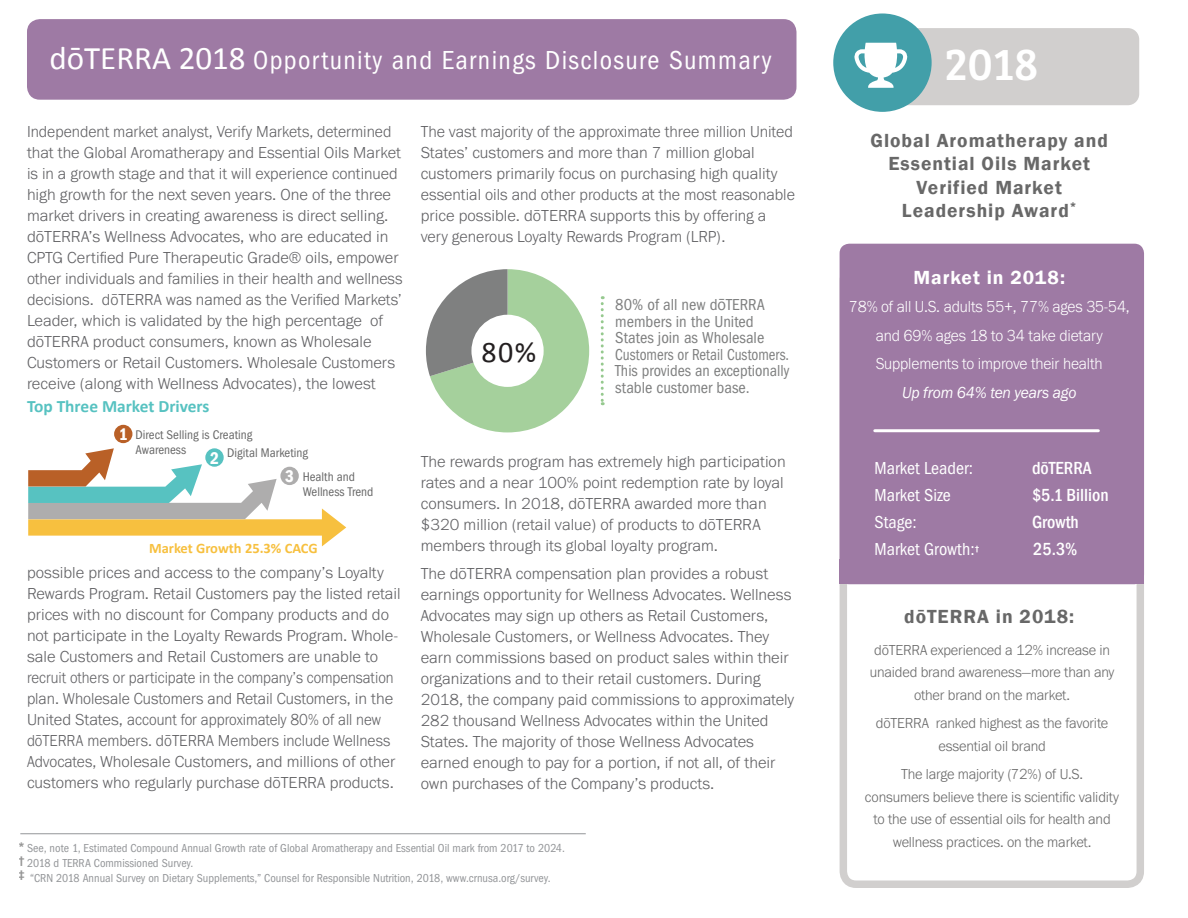
<style>
.page{position:relative;width:1188px;height:918px;background:#fff}
.page>*{position:absolute;margin:0;border:0;box-sizing:border-box;transform-origin:0 0}
.t1{font:46.5px "Bree Serif";color:#fff}
.t2{font:30px "Calibri";color:#231f20}
.t3{font:condensed 27px "Franklin Gothic";letter-spacing:.05em;color:#fff}
.t4{font:600 19.5px "Franklin Gothic";letter-spacing:.05em;color:#686868}
.t5{font:600 19.5px "Franklin Gothic";letter-spacing:.05em;color:#fff}
.t6{font:condensed 18px "Franklin Gothic";color:#fff}
.t7{font:500 condensed 18px "Franklin Gothic";color:#fff}
.t8{font:700 17.4px "Calibri";color:#57c2c1}
.t9{font:600 condensed 17.4px "Franklin Gothic";color:#fff}
.t10{font:300 16.5px/21px "Franklin Gothic URW";color:#616164}
.t11{font:300 16.5px/21px "Franklin Gothic URW";color:#616164;scale:.95 1}
.t12{font:condensed 16.5px/16.5px "Franklin Gothic";color:#7f8080}
.t13{font:300 16.5px/28.5px "Franklin Gothic URW";letter-spacing:-.01em;color:#fff;text-align:center;scale:.94 1}
.t14{font:16.5px "Franklin Gothic URW Boo Ita";letter-spacing:-.015em;color:#fff;scale:.94 1}
.t15{font:300 15px/22.5px "Franklin Gothic URW";letter-spacing:-.01em;color:#686868;text-align:center;scale:.96 1}
.t16{font:700 14.55px "Calibri";color:#f7c03f}
.t17{font:condensed 13.05px/14.5px "Franklin Gothic";color:#686868}
.t18{font:condensed 12px "Franklin Gothic";color:#939598}
.t19{font:600 11.4px/14px "Franklin Gothic";color:#686868;text-align:justify}
.t20{font:600 7.8px "Franklin Gothic";color:#fff}
.s1{font-family:"Calibri";font-stretch:normal;font-size:33px}
.s2{font-stretch:normal}
</style>
<div class="page">
<div style="left:840px;top:264px;width:304px;height:624px;border:8px solid #d1cfce;border-radius:13px"></div>
<div style="left:840px;top:244px;width:304px;height:340px;background:#9e7aa4;border-radius:10px"></div>
<div style="left:840px;top:560px;width:304px;height:24px;background:#9e7aa4"></div>
<div style="left:27px;top:19px;width:769px;height:81px;background:#9e7aa4;border-radius:13px"></div>
<svg style="left:426px;top:269px;width:163px;height:163px"></svg>
<svg style="left:601px;top:296px;width:3px;height:109px"></svg>
<div style="left:885px;top:28px;width:254px;height:77px;background:#d1cfce;border-radius:11px"></div>
<div style="left:833px;top:13px;width:99px;height:99px;background:#429fa9;border-radius:50%"></div>
<svg style="left:854px;top:43px;width:54px;height:45px"></svg>
<svg style="left:28px;top:448px;width:318px;height:98px"></svg>
<div style="left:114px;top:425px;width:18px;height:18px;background:#b96027;border-radius:50%"></div>
<div style="left:205px;top:448px;width:19px;height:19px;background:#57c2c1;border-radius:50%"></div>
<div style="left:280px;top:467px;width:19px;height:18px;background:#aeadad;border-radius:50%"></div>
<hr style="left:875px;top:429px;width:223px;height:3px;background:#fff">
<hr style="left:20px;top:833px;width:566px;height:1px;background:#939598">
<p class="t3" style="left:50px;top:45px;width:724px"><span class="s1">dōTERRA 2018</span> Opportunity and Earnings Disclosure Summary</p>
<p class="t11" style="left:27px;top:120px;width:397px">Independent market analyst, Verify Markets, determined that the Global Aromatherapy and Essential Oils Market is in a growth stage and that it will experience continued high growth for the next seven years. One of the three market drivers in creating awareness is direct selling. dōTERRA’s Wellness Advocates, who are educated in CPTG Certified Pure Therapeutic Grade® oils, empower other individuals and families in their health and wellness decisions. dōTERRA was named as the Verified Markets’ Leader, which is validated by the high percentage of dōTERRA product consumers, known as Wholesale Customers or Retail Customers. Wholesale Customers receive (along with Wellness Advocates), the lowest</p>
<p class="t8" style="left:27px;top:395px;width:184px">Top Three Market Drivers</p>
<p class="t9" style="left:119px;top:423px;width:10px">1</p>
<p class="t17" style="left:136px;top:428px;width:118px">Direct Selling is Creating<br>Awareness</p>
<p class="t17" style="left:227px;top:445px;width:82px">Digital Marketing</p>
<p class="t9" style="left:210px;top:446px;width:10px">2</p>
<p class="t9" style="left:285px;top:465px;width:10px">3</p>
<p class="t17" style="left:303px;top:470px;width:72px">Health and<br>Wellness Trend</p>
<p class="t16" style="left:149px;top:539px;width:170px">Market Growth 25.3% CACG</p>
<p class="t10" style="left:27px;top:561px;width:375px">possible prices and access to the company’s Loyalty Rewards Program. Retail Customers pay the listed retail prices with no discount for Company products and do not participate in the Loyalty Rewards Program. Whole&shy;sale Customers and Retail Customers are unable to recruit others or participate in the company’s compensation plan. Wholesale Customers and Retail Customers, in the United States, account for approximately 80% of all new dōTERRA members. dōTERRA Members include Wellness Advocates, Wholesale Customers, and millions of other customers who regularly purchase dōTERRA products.</p>
<p class="t10" style="left:421px;top:120px;width:376px">The vast majority of the approximate three million United States’ customers and more than 7 million global customers primarily focus on purchasing high quality essential oils and other products at the most reasonable price possible. dōTERRA supports this by offering a very generous Loyalty Rewards Program (LRP).</p>
<p class="t2" style="left:482px;top:333px;width:56px">80%</p>
<p class="t12" style="left:615px;top:297px;width:176px">80% of all new d<span class="s2">ō</span>TERRA members in the United<br>States join as Wholesale<br>Customers or Retail Customers.<br>This provides an exceptionally stable customer base.</p>
<p class="t10" style="left:421px;top:450px;width:366px">The rewards program has extremely high participation rates and a near 100% point redemption rate by loyal consumers. In 2018, dōTERRA awarded more than $320 million (retail value) of products to dōTERRA members through its global loyalty program.</p>
<p class="t10" style="left:421px;top:563px;width:375px">The dōTERRA compensation plan provides a robust earnings opportunity for Wellness Advocates. Wellness Advocates may sign up others as Retail Customers, Wholesale Customers, or Wellness Advocates. They earn commissions based on product sales within their organizations and to their retail customers. During 2018, the company paid commissions to approximately 282 thousand Wellness Advocates within the United States. The majority of those Wellness Advocates earned enough to pay for a portion, if not all, of their own purchases of the Company’s products.</p>
<p class="t19" style="left:19px;top:840px;width:8px">* † ‡</p>
<p class="t18" style="left:27px;top:841px;width:539px">See, note 1, Estimated Compound Annual Growth rate of Global Aromatherapy and Essential Oil mark from 2017 to 2024.</p>
<p class="t18" style="left:27px;top:856px;width:168px">2018 dōTERRA Commissioned Survey.</p>
<p class="t18" style="left:30px;top:871px;width:522px">“CRN 2018 Annual Survey on Dietary Supplements,” Counsel for Responsible Nutrition, 2018, www.crnusa.org/survey.</p>
<p class="t1" style="left:944px;top:30px;width:96px">2018</p>
<p class="t4" style="left:871px;top:128px;width:239px">Global Aromatherapy and</p>
<p class="t4" style="left:889px;top:152px;width:203px">Essential Oils Market</p>
<p class="t4" style="left:917px;top:175px;width:147px">Verified Market</p>
<p class="t4" style="left:902px;top:198px;width:176px">Leadership Award<sup>*</sup></p>
<p class="t5" style="left:913px;top:265px;width:153px">Market in 2018:</p>
<p class="t13" style="left:849px;top:292px;width:300px">78% of all U.S. adults 55+, 77% ages 35-54, and 69% ages 18 to 34 take dietary<br>Supplements to improve their health</p>
<p class="t14" style="left:902px;top:382px;width:187px">Up from 64% ten years ago</p>
<p class="t6" style="left:874px;top:458px;width:100px">Market Leader:</p>
<p class="t7" style="left:1032px;top:456px;width:61px">dōTERRA</p>
<p class="t6" style="left:874px;top:485px;width:78px">Market Size</p>
<p class="t7" style="left:1032px;top:483px;width:78px">$5.1 Billion</p>
<p class="t6" style="left:874px;top:512px;width:44px">Stage:</p>
<p class="t7" style="left:1032px;top:510px;width:48px">Growth</p>
<p class="t6" style="left:874px;top:539px;width:102px">Market Growth:</p>
<p class="t20" style="left:975px;top:543px;width:6px">†</p>
<p class="t7" style="left:1033px;top:537px;width:46px">25.3%</p>
<p class="t4" style="left:904px;top:604px;width:172px">dōTERRA in 2018:</p>
<p class="t15" style="left:870px;top:638px;width:256px">dōTERRA experienced a 12% increase in unaided brand awareness—more than any other brand on the market.</p>
<p class="t15" style="left:876px;top:712px;width:244px">dōTERRA ranked highest as the favorite essential oil brand</p>
<p class="t15" style="left:865px;top:763px;width:266px">The large majority (72%) of U.S.<br>consumers believe there is scientific validity to the use of essential oils for health and wellness practices. on the market.</p>
</div>
